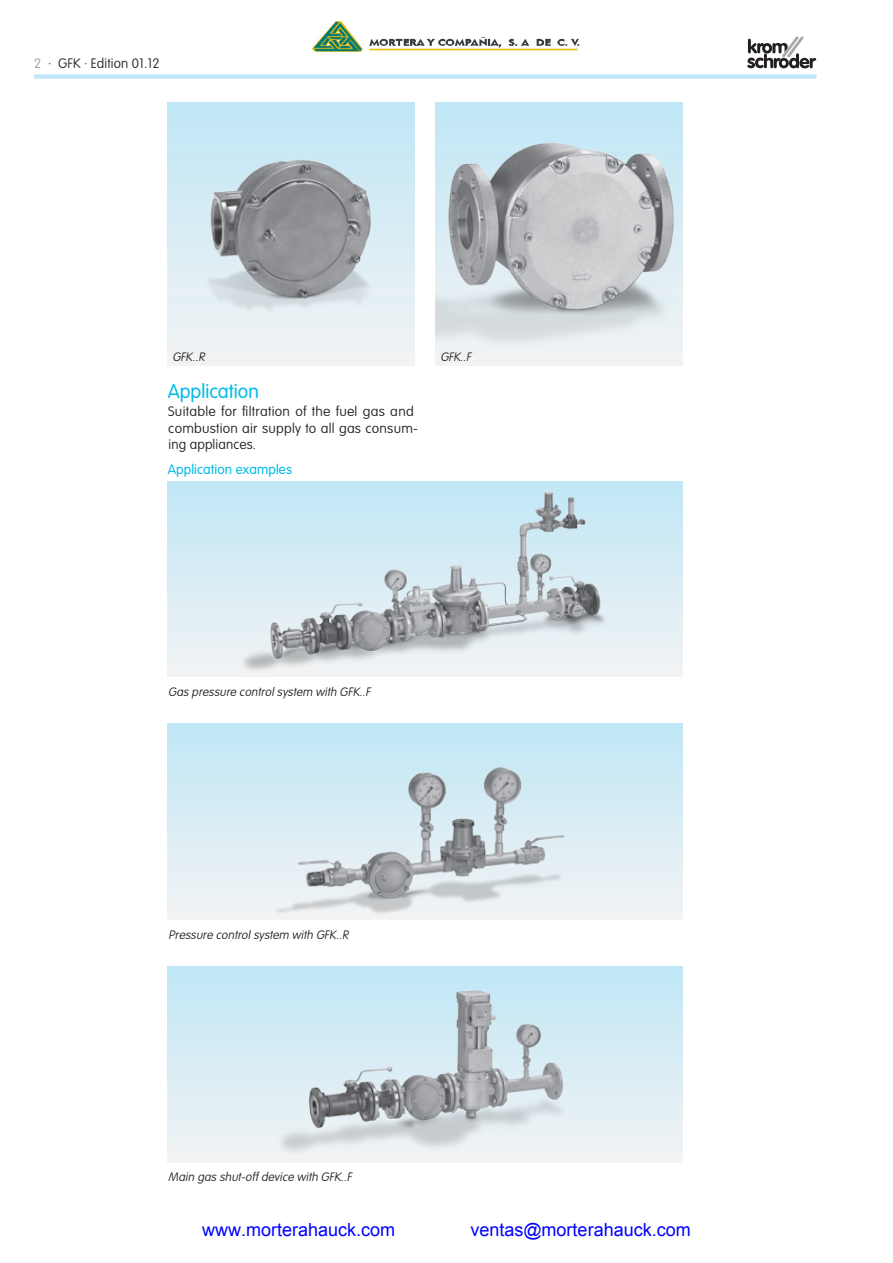
<style>
.page{position:relative;width:893px;height:1263px;background:#fff}
.page>*{position:absolute;margin:0;border:0;box-sizing:border-box;transform-origin:0 0}
.t1{font:300 19.5px "VAG Rounded Std";color:#00bbe7}
.t2{font:18px "Arial";color:#00f}
.t3{font:100 13.5px/16.5px "VAG Rounded Std";letter-spacing:.015em;color:#231f20}
.t4{font:300 13.5px "VAG Rounded Std";letter-spacing:.01em;color:#00bbe7}
.t5{font:italic 100 12px "VAG Rounded Std";color:#231f20}
.s1{color:#909da7}
</style>
<div class="page">
<div style="left:34px;top:74px;width:782px;height:5px;background:#bee6f6"></div>
<svg style="left:747px;top:36px;width:69px;height:32px"></svg>
<div style="left:168px;top:102px;width:247px;height:264px;background:linear-gradient(to bottom,#bfe7f6,#f2f3f4)"></div>
<img style="left:199px;top:150px;width:185px;height:168px">
<div style="left:436px;top:102px;width:246px;height:264px;background:linear-gradient(to bottom,#bfe7f6,#f2f3f4)"></div>
<img style="left:436px;top:139px;width:244px;height:220px">
<div style="left:168px;top:481px;width:514px;height:196px;background:linear-gradient(to bottom,#bfe6f6,#f2f3f4)"></div>
<img style="left:240px;top:487px;width:372px;height:190px">
<div style="left:168px;top:724px;width:514px;height:195px;background:linear-gradient(to bottom,#c0e7f6,#f2f3f4)"></div>
<img style="left:206px;top:724px;width:438px;height:195px">
<div style="left:168px;top:966px;width:514px;height:196px;background:linear-gradient(to bottom,#bfe6f6,#f2f3f4)"></div>
<img style="left:275px;top:983px;width:300px;height:179px">
<img style="left:313px;top:22px;width:267px;height:31px">
<p class="t3" style="left:34px;top:56px;width:127px"><span class="s1">2</span> · GFK · Edition 01.12</p>
<p class="t5" style="left:172px;top:350px;width:36px">GFK..R</p>
<p class="t5" style="left:440px;top:350px;width:35px">GFK..F</p>
<h1 class="t1" style="left:168px;top:380px;width:93px">Application</h1>
<p class="t3" style="left:168px;top:404px;width:251px">Suitable for filtration of the fuel gas and combustion air supply to all gas consum&shy;ing appliances.</p>
<p class="t4" style="left:168px;top:462px;width:126px">Application examples</p>
<p class="t5" style="left:168px;top:685px;width:206px">Gas pressure controlsystem with GFK..F</p>
<p class="t5" style="left:169px;top:928px;width:184px">Pressure controlsystem with GFK..R</p>
<p class="t5" style="left:168px;top:1170px;width:187px">Main gas shut-off device with GFK..F</p>
<h2 class="t2" style="left:202px;top:1218px;width:195px">www.morterahauck.com</h2>
<h2 class="t2" style="left:470px;top:1218px;width:222px">ventas@morterahauck.com</h2>
</div>
